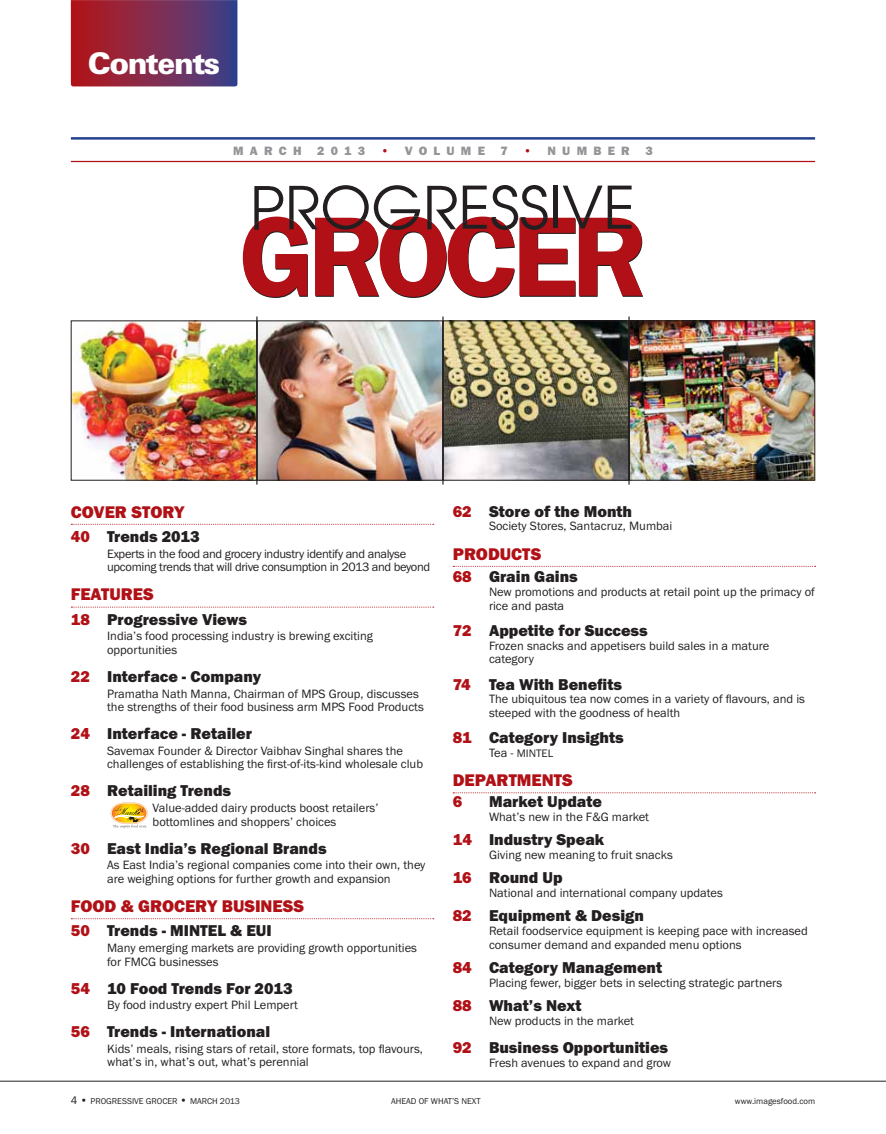
<style>
.page{position:relative;width:886px;height:1134px;background:#fff}
.page>*{position:absolute;margin:0;border:0;box-sizing:border-box;transform-origin:0 0}
.t1{font:900 30px "Zurich BT";letter-spacing:-.05em;color:#fff}
.t2{font:800 17.5px "Franklin Gothic";color:#b11116}
.t3{font:800 16.25px "Franklin Gothic";color:#231f20}
.t4{font:800 16.25px "Franklin Gothic";color:#b11116}
.t5{font:12.5px/13.8px "Franklin Gothic";color:#231f20}
.t6{font:12.5px/13.8px "Franklin Gothic";letter-spacing:-.025em;color:#231f20}
.t7{font:800 12.5px "Franklin Gothic";letter-spacing:.5em;color:#939598}
.t8{font:11.25px "Franklin Gothic";color:#231f20}
.t9{font:8.75px "Franklin Gothic";color:#231f20}
.s1{color:#b11116}
.s2{font-size:12.5px}
.s3{font-size:11.25px}
</style>
<div class="page">
<svg style="left:71px;top:524px;width:363px;height:1px"></svg>
<svg style="left:71px;top:607px;width:363px;height:1px"></svg>
<svg style="left:71px;top:918px;width:363px;height:1px"></svg>
<hr style="left:0;top:1081px;width:886px;height:1px;background:#231f20">
<svg style="left:71px;top:0;width:166px;height:86px;background:#7c2c50"></svg>
<hr style="left:71px;top:137px;width:744px;height:3px;background:#25408f">
<hr style="left:71px;top:161px;width:744px;height:1px;background:#b11116">
<svg style="left:111px;top:803px;width:37px;height:25px"></svg>
<svg style="left:453px;top:566px;width:363px;height:1px"></svg>
<svg style="left:453px;top:792px;width:363px;height:1px"></svg>
<svg style="left:243px;top:185px;width:400px;height:113px"></svg>
<img style="left:73px;top:323px;width:740px;height:155px">
<div style="left:257px;top:321px;width:186px;height:159px;border:1px solid #231f20"></div>
<div style="left:629px;top:321px;width:186px;height:159px;border:1px solid #231f20"></div>
<div style="left:443px;top:321px;width:186px;height:159px;border:1px solid #231f20"></div>
<hr style="left:256px;top:316px;width:1px;height:169px;background:#231f20">
<hr style="left:442px;top:316px;width:1px;height:169px;background:#231f20">
<hr style="left:628px;top:316px;width:2px;height:169px;background:#231f20">
<h1 class="t1" style="left:88px;top:45px;width:134px">Contents</h1>
<p class="t7" style="left:233px;top:143px;width:70px">MARCH</p>
<p class="t7" style="left:317px;top:143px;width:49px">2013</p>
<p class="t7" style="left:381px;top:143px;width:129px"><span class="s1">•</span> VOLUME 7</p>
<p class="t7" style="left:523px;top:143px;width:108px"><span class="s1">•</span> NUMBER</p>
<p class="t7" style="left:645px;top:143px;width:9px">3</p>
<h2 class="t2" style="left:71px;top:500px;width:115px">COVER STORY</h2>
<h3 class="t3" style="left:71px;top:526px;width:130px"><span class="s1">40</span> Trends 2013</h3>
<p class="t6" style="left:107px;top:547px;width:325px">Experts in the food and grocery industry identify and analyse upcoming trends that will drive consumption in 2013 and beyond</p>
<h2 class="t2" style="left:71px;top:583px;width:84px">FEATURES</h2>
<h3 class="t3" style="left:71px;top:609px;width:178px"><span class="s1">18</span> Progressive Views</h3>
<p class="t5" style="left:107px;top:629px;width:267px">India’s food processing industry is brewing exciting opportunities</p>
<h3 class="t3" style="left:71px;top:666px;width:192px"><span class="s1">22</span> Interface - Company</h3>
<p class="t5" style="left:107px;top:687px;width:318px">Pramatha Nath Manna, Chairman of MPS Group, discusses the strengths of their food business arm MPS Food Products</p>
<h3 class="t3" style="left:71px;top:723px;width:183px"><span class="s1">24</span> Interface - Retailer</h3>
<p class="t5" style="left:107px;top:744px;width:317px">Savemax Founder &amp; Director Vaibhav Singhal shares the challenges of establishing the first-of-its-kind wholesale club</p>
<h3 class="t3" style="left:71px;top:780px;width:162px"><span class="s1">28</span> Retailing Trends</h3>
<p class="t5" style="left:153px;top:801px;width:227px">Value-added dairy products boost retailers’ bottomlines and shoppers’ choices</p>
<h3 class="t3" style="left:71px;top:838px;width:257px"><span class="s1">30</span> East India’s Regional Brands</h3>
<p class="t5" style="left:107px;top:858px;width:320px">As East India’s regional companies come into their own, they are weighing options for further growth and expansion</p>
<h2 class="t2" style="left:71px;top:895px;width:235px">FOOD &amp; GROCERY BUSINESS</h2>
<h3 class="t3" style="left:71px;top:920px;width:202px"><span class="s1">50</span> Trends - MINTEL &amp; EUI</h3>
<p class="t5" style="left:107px;top:941px;width:311px">Many emerging markets are providing growth opportunities for FMCG businesses</p>
<h3 class="t3" style="left:71px;top:978px;width:223px"><span class="s1">54</span> 10 Food Trends For 2013</h3>
<p class="t5" style="left:107px;top:998px;width:192px">By food industry expert Phil Lempert</p>
<h3 class="t3" style="left:71px;top:1021px;width:201px"><span class="s1">56</span> Trends - International</h3>
<p class="t5" style="left:107px;top:1042px;width:317px">Kids’ meals, rising stars of retail, store formats, top flavours, what’s in, what’s out, what’s perennial</p>
<h3 class="t3" style="left:453px;top:501px;width:181px"><span class="s1">62</span> Store of the Month</h3>
<p class="t5" style="left:489px;top:520px;width:185px">Society Stores, Santacruz, Mumbai</p>
<h2 class="t2" style="left:453px;top:542px;width:90px">PRODUCTS</h2>
<h3 class="t3" style="left:453px;top:566px;width:127px"><span class="s1">68</span> Grain Gains</h3>
<p class="t5" style="left:489px;top:585px;width:327px">New promotions and products at retail point up the primacy of rice and pasta</p>
<h3 class="t3" style="left:453px;top:620px;width:197px"><span class="s1">72</span> Appetite for Success</h3>
<p class="t5" style="left:489px;top:639px;width:282px">Frozen snacks and appetisers build sales in a mature category</p>
<h3 class="t3" style="left:453px;top:674px;width:171px"><span class="s1">74</span> Tea With Benefits</h3>
<p class="t5" style="left:489px;top:692px;width:318px">The ubiquitous tea now comes in a variety of flavours, and is steeped with the goodness of health</p>
<h3 class="t3" style="left:453px;top:727px;width:173px"><span class="s1">81</span> Category Insights</h3>
<p class="t8" style="left:489px;top:746px;width:66px"><span class="s2">Tea -</span> MINTEL</p>
<h2 class="t2" style="left:453px;top:769px;width:122px">DEPARTMENTS</h2>
<h3 class="t4" style="left:453px;top:791px;width:11px">6</h3>
<h3 class="t3" style="left:489px;top:791px;width:114px">Market Update</h3>
<p class="t5" style="left:489px;top:810px;width:161px">What’s new in the F&amp;G market</p>
<h3 class="t3" style="left:453px;top:829px;width:153px"><span class="s1">14</span> Industry Speak</h3>
<p class="t5" style="left:489px;top:848px;width:185px">Giving new meaning to fruit snacks</p>
<h3 class="t3" style="left:453px;top:867px;width:111px"><span class="s1">16</span> Round Up</h3>
<p class="t5" style="left:489px;top:886px;width:235px">National and international company updates</p>
<h3 class="t3" style="left:453px;top:905px;width:193px"><span class="s1">82</span> Equipment &amp; Design</h3>
<p class="t5" style="left:489px;top:924px;width:320px">Retail foodservice equipment is keeping pace with increased consumer demand and expanded menu options</p>
<h3 class="t3" style="left:453px;top:957px;width:211px"><span class="s1">84</span> Category Management</h3>
<p class="t5" style="left:489px;top:976px;width:295px">Placing fewer, bigger bets in selecting strategic partners</p>
<h3 class="t3" style="left:453px;top:995px;width:130px"><span class="s1">88</span> What’s Next</h3>
<p class="t5" style="left:489px;top:1014px;width:147px">New products in the market</p>
<h3 class="t3" style="left:453px;top:1037px;width:217px"><span class="s1">92</span> Business Opportunities</h3>
<p class="t5" style="left:489px;top:1056px;width:184px">Fresh avenues to expand and grow</p>
<p class="t9" style="left:71px;top:1096px;width:171px"><span class="s3">4 •</span> PROGRESSIVE GROCER <span class="s3">•</span> MARCH 2013</p>
<p class="t9" style="left:391px;top:1096px;width:91px">AHEAD OF WHAT’S NEXT</p>
<p class="t9" style="left:735px;top:1096px;width:82px">www.imagesfood.com</p>
</div>
